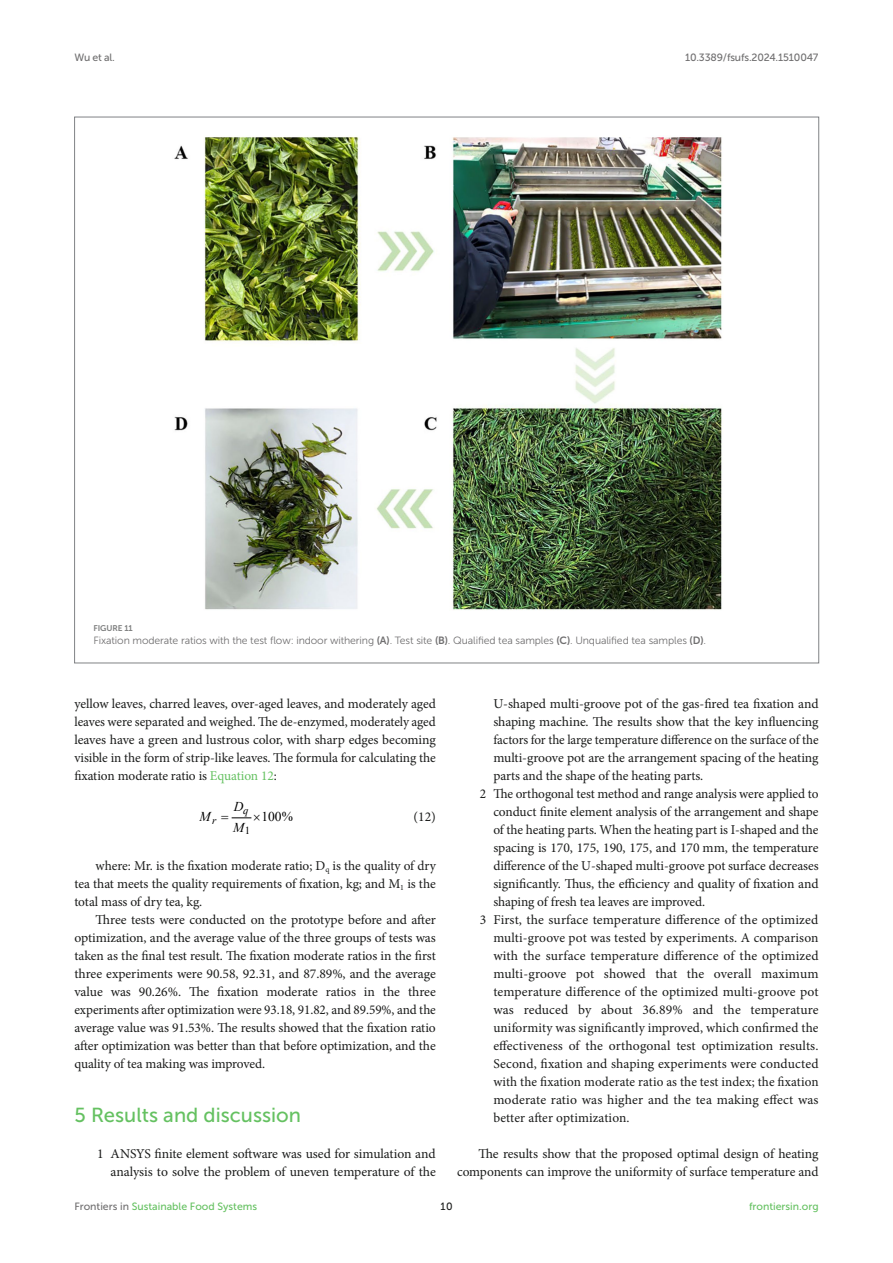
<style>
.page{position:relative;width:893px;height:1263px;background:#fff}
.page>*{position:absolute;margin:0;border:0;box-sizing:border-box;transform-origin:0 0}
.HEAD_1{font:20.25px "Museo Sans 500";color:#65c161}
.TEXT{font:13.5px/18px "Minion Pro";letter-spacing:-.005em;color:#1b1c1b;text-align:justify}
.NL_MID{font:13.5px/18px "Minion Pro";letter-spacing:-.01em;color:#1b1c1b;text-align:justify}
.NL_BLW{font:13.5px/18px "Minion Pro";letter-spacing:.01em;color:#1b1c1b;text-align:justify}
.TEXT_FLUSH{font:13.5px/18px "Minion Pro";letter-spacing:-.005em;color:#1b1c1b;text-align:justify}
.spi-math-img{font:13.5px "Times New Roman";color:#000}
.EQ{font:13.5px "Minion Pro";color:#1b1c1b}
.spi-math-img-2{font:italic 13.5px "Times New Roman";color:#000}
.spi-math-img-3{font:italic 10.8px "Times New Roman";color:#000}
.spi-math-img-4{font:10.8px "Times New Roman";color:#000}
.FIG_LEG{font:10.5px "Museo Sans 300";letter-spacing:-.01em;color:#706f70}
.t1{font:10.5px "Museo Sans 500";color:#65c161}
.t2{font:10.5px "Museo Sans 500";letter-spacing:-.015em;color:#706f70}
.t3{font:10.5px "Museo Sans 500";color:#1b1c1b}
.FIG_HD{font:8.25px "Museo Sans 700";letter-spacing:-.01em;color:#7e7f7f}
.s1{font-family:"Museo Sans 700"}
.s2{color:#65c161}
.s3{color:#706f70}
</style>
<div class="page">
<img style="left:174px;top:137px;width:548px;height:473px">
<svg style="left:231px;top:817px;width:21px;height:2px"></svg>
<p class="t2" style="left:74px;top:51px;width:42px">Wu et al.</p>
<p class="t2" style="left:685px;top:51px;width:135px">10.3389/fsufs.2024.1510047</p>
<p class="FIG_HD" style="left:94px;top:623px;width:41px">FIGURE 11</p>
<p class="FIG_LEG" style="left:94px;top:635px;width:614px">Fixation moderate ratios with the test flow: indoor withering <span class="s1">(A)</span>. Test site <span class="s1">(B)</span>. Qualified tea samples <span class="s1">(C)</span>. Unqualified tea samples <span class="s1">(D)</span>.</p>
<p class="TEXT" style="left:74px;top:695px;width:363px">yellow leaves, charred leaves, over-aged leaves, and moderately aged leaves were separated and weighed. The de-enzymed, moderately aged leaves have a green and lustrous color, with sharp edges becoming visible in the form of strip-like leaves. The formula for calculating the fixation moderate ratio is <span class="s2">Equation 12</span>:</p>
<p class="spi-math-img-2" style="left:234px;top:798px;width:11px">D</p>
<p class="spi-math-img-3" style="left:243px;top:803px;width:7px">q</p>
<p class="EQ" style="left:414px;top:808px;width:24px">(12)</p>
<p class="TEXT_FLUSH" style="left:74px;top:857px;width:363px;text-indent:21px">where: Mr. is the fixation moderate ratio; D<sub>q</sub> is the quality of dry tea that meets the quality requirements of fixation, kg; and M<sub>1</sub> is the total mass of dry tea, kg.</p>
<p class="TEXT" style="left:74px;top:911px;width:363px;text-indent:21px">Three tests were conducted on the prototype before and after optimization, and the average value of the three groups of tests was taken as the final test result. The fixation moderate ratios in the first three experiments were 90.58, 92.31, and 87.89%, and the average value was 90.26%. The fixation moderate ratios in the three experiments after optimization were 93.18, 91.82, and 89.59%, and the average value was 91.53%. The results showed that the fixation ratio after optimization was better than that before optimization, and the quality of tea making was improved.</p>
<p class="HEAD_1" style="left:74px;top:1104px;width:228px">5 Results and discussion</p>
<p class="NL_MID" style="left:97px;top:1145px;width:340px;text-align:right">1 ANSYS finite element software was used for simulation and analysis to solve the problem of uneven temperature of the</p>
<p class="spi-math-img" style="left:261px;top:807px;width:33px">100%</p>
<p class="spi-math-img-2" style="left:199px;top:807px;width:13px">M</p>
<p class="spi-math-img-3" style="left:212px;top:812px;width:6px">r</p>
<p class="spi-math-img-2" style="left:233px;top:818px;width:13px">M</p>
<p class="spi-math-img-4" style="left:245px;top:823px;width:7px">1</p>
<p class="NL_MID" style="left:493px;top:695px;width:327px">U-shaped multi-groove pot of the gas-fired tea fixation and shaping machine. The results show that the key influencing factors for the large temperature difference on the surface of the multi-groove pot are the arrangement spacing of the heating parts and the shape of the heating parts.</p>
<p class="NL_MID" style="left:493px;top:785px;width:327px;text-indent:-13px">2 The orthogonal test method and range analysis were applied to conduct finite element analysis of the arrangement and shape of the heating parts. When the heating part is I-shaped and the spacing is 170, 175, 190, 175, and 170 mm, the temperature difference of the U-shaped multi-groove pot surface decreases significantly. Thus, the efficiency and quality of fixation and shaping of fresh tea leaves are improved.</p>
<p class="NL_BLW" style="left:493px;top:911px;width:327px;text-indent:-14px">3 First, the surface temperature difference of the optimized multi-groove pot was tested by experiments. A comparison with the surface temperature difference of the optimized multi-groove pot showed that the overall maximum temperature difference of the optimized multi-groove pot was reduced by about 36.89% and the temperature uniformity was significantly improved, which confirmed the effectiveness of the orthogonal test optimization results.<br>Second, fixation and shaping experiments were conducted with the fixation moderate ratio as the test index; the fixation moderate ratio was higher and the tea making effect was better after optimization.</p>
<p class="TEXT" style="left:457px;top:1145px;width:363px;text-align:right">The results show that the proposed optimal design of heating components can improve the uniformity of surface temperature and</p>
<p class="t1" style="left:74px;top:1200px;width:184px"><span class="s3">Frontiers in</span> Sustainable Food Systems</p>
<p class="t3" style="left:440px;top:1200px;width:14px">10</p>
<p class="t1" style="left:749px;top:1200px;width:71px">frontiersin.org</p>
</div>
